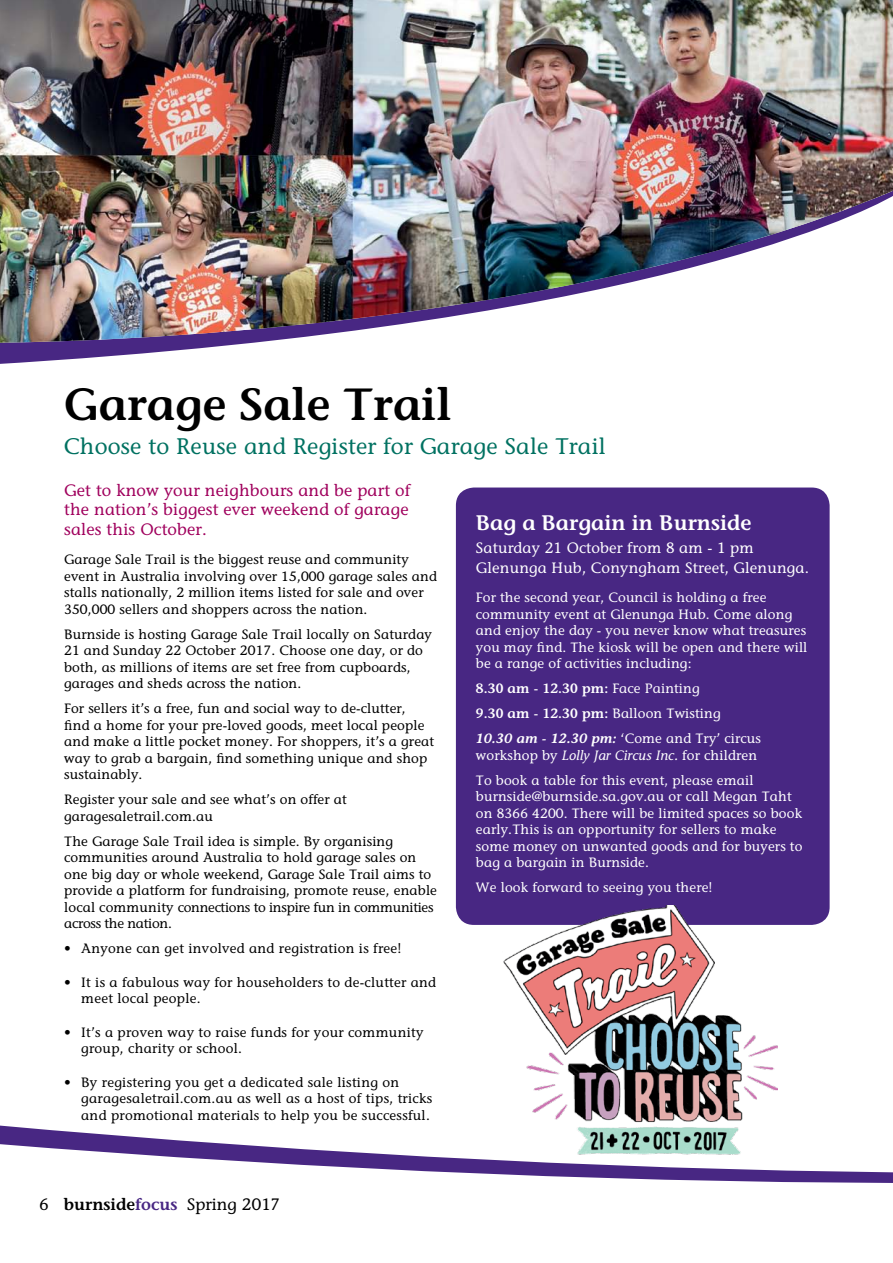
<style>
.page{position:relative;width:893px;height:1263px;background:#fff}
.page>*{position:absolute;margin:0;border:0;box-sizing:border-box;transform-origin:0 0}
.t1{font:600 45px "Stone Informal";color:#000}
.t2{font:22.5px "Stone Informal";letter-spacing:.01em;color:#007161}
.t3{font:600 21px "Stone Informal";color:#fff}
.t4{font:16.5px/19.5px "Stone Informal";letter-spacing:.01em;color:#a0005d;text-align:justify}
.t5{font:16.5px "Stone Informal";color:#000}
.t6{font:15px/19.5px "Stone Informal";letter-spacing:.01em;color:#fff}
.t7{font:13.5px/16.5px "Stone Informal";letter-spacing:.01em;color:#000}
.t8{font:13.5px/16.5px "Stone Informal";letter-spacing:.01em;color:#fff}
.s1{font-weight:600}
.s2{font-weight:600;font-style:italic}
.s3{font-style:italic}
.s4{font-weight:600;color:#482783}
</style>
<div class="page">
<div style="left:456px;top:487px;width:374px;height:438px;background:#482783;border-radius:18px"></div>
<img style="left:503px;top:906px;width:274px;height:217px">
<svg style="left:0;top:345px;width:231px;height:19px;fill:#482783"></svg>
<img style="left:0;top:0;width:893px;height:343px">
<svg style="left:0;top:1125px;width:893px;height:58px"></svg>
<h1 class="t1" style="left:64px;top:377px;width:389px">Garage Sale Trail</h1>
<h2 class="t2" style="left:64px;top:433px;width:544px">Choose to Reuse and Register for Garage Sale Trail</h2>
<p class="t4" style="left:64px;top:480px;width:347px">Get to know your neighbours and be part of the nation’s biggest ever weekend of garage sales this October.</p>
<p class="t7" style="left:64px;top:551px;width:374px">Garage Sale Trail is the biggest reuse and community event in Australia involving over 15,000 garage sales and stalls nationally, 2 million items listed for sale and over 350,000 sellers and shoppers across the nation.</p>
<p class="t7" style="left:64px;top:626px;width:369px">Burnside is hosting Garage Sale Trail locally on Saturday 21 and Sunday 22 October 2017. Choose one day, or do both, as millions of items are set free from cupboards, garages and sheds across the nation.</p>
<p class="t7" style="left:64px;top:700px;width:371px">For sellers it’s a free, fun and social way to de-clutter, find a home for your pre-loved goods, meet local people and make a little pocket money. For shoppers, it’s a great way to grab a bargain, find something unique and shop sustainably.</p>
<p class="t7" style="left:64px;top:791px;width:284px">Register your sale and see what’s on offer at garagesaletrail.com.au</p>
<p class="t7" style="left:64px;top:833px;width:374px">The Garage Sale Trail idea is simple. By organising communities around Australia to hold garage sales on one big day or whole weekend, Garage Sale Trail aims to provide a platform for fundraising, promote reuse, enable local community connections to inspire fun in communities across the nation.</p>
<p class="t7" style="left:64px;top:940px;width:339px">• Anyone can get involved and registration is free!</p>
<p class="t7" style="left:81px;top:974px;width:356px;text-indent:-17px">• It is a fabulous way for householders to de-clutter and meet local people.</p>
<p class="t7" style="left:81px;top:1024px;width:344px;text-indent:-17px">• It’s a proven way to raise funds for your community group, charity or school.</p>
<p class="t7" style="left:81px;top:1074px;width:353px;text-indent:-17px">• By registering you get a dedicated sale listing on garagesaletrail.com.au as well as a host of tips, tricks and promotional materials to help you be successful.</p>
<h3 class="t3" style="left:476px;top:509px;width:277px">Bag a Bargain in Burnside</h3>
<p class="t6" style="left:476px;top:538px;width:335px">Saturday 21 October from 8 am - 1 pm<br>Glenunga Hub, Conyngham Street, Glenunga.</p>
<p class="t8" style="left:476px;top:589px;width:333px">For the second year, Council is holding a free community event at Glenunga Hub. Come along and enjoy the day - you never know what treasures you may find. The kiosk will be open and there will be a range of activities including:</p>
<p class="t8" style="left:476px;top:676px;width:287px;line-height:25px"><span class="s1">8.30 am - 12.30 pm:</span> Face Painting<br><span class="s1">9.30 am - 12.30 pm:</span> Balloon Twisting<br><span class="s2">10.30 am - 12.30 pm:</span> ‘Come and Try’ circus</p>
<p class="t8" style="left:476px;top:742px;width:283px;line-height:25px">workshop by <span class="s3">Lolly Jar Circus Inc.</span> for children<br>To book a table for this event, please email</p>
<p class="t8" style="left:476px;top:788px;width:328px">burnside@burnside.sa.gov.au or call Megan Taht on 8366 4200. There will be limited spaces so book early.This is an opportunity for sellers to make some money on unwanted goods and for buyers to bag a bargain in Burnside.</p>
<p class="t8" style="left:476px;top:879px;width:238px">We look forward to seeing you there!</p>
<p class="t5" style="left:40px;top:1194px;width:242px">6 <span class="s1">burnside</span><span class="s4">focus</span> Spring 2017</p>
</div>
